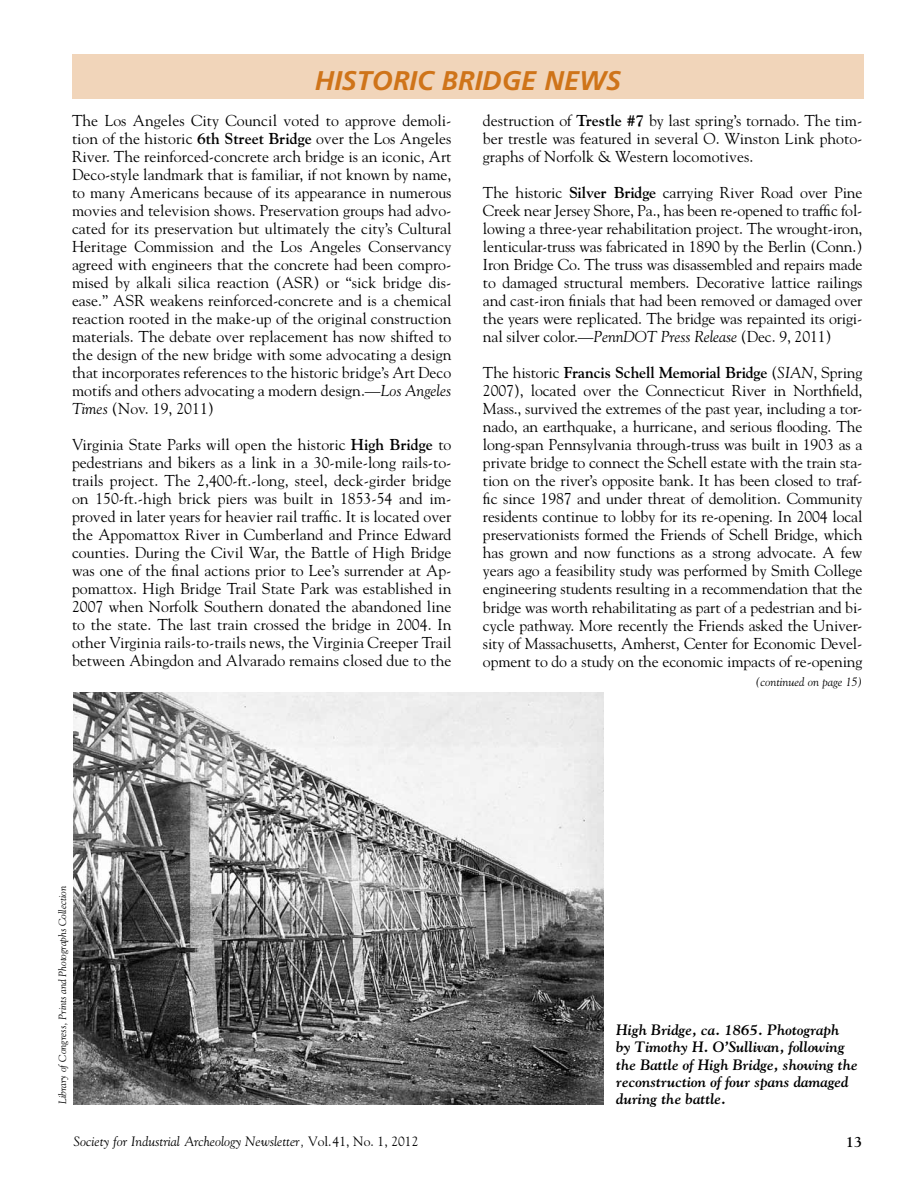
<style>
.page{position:relative;width:918px;height:1188px;background:#fff}
.page>*{position:absolute;margin:0;border:0;box-sizing:border-box;transform-origin:0 0}
.t1{font:italic 700 27px "Frutiger LT Std";color:#cf7419}
.t2{font:15.75px/18px "Goudy Std";color:#000;text-align:justify}
.t3{font:italic 700 15px/17.2px "Goudy Std";color:#000}
.t4{font:700 15px "Goudy Std";color:#000}
.t5{font:italic 13.5px "Goudy Std";color:#000}
.t6{font:italic 12px "Goudy Std";color:#000}
.t7{font:italic 10.5px "Goudy Std";color:#000}
.s1{font-weight:700}
.s2{font-style:italic}
.s3{font-style:normal}
</style>
<div class="page">
<div style="left:72px;top:54px;width:792px;height:45px;background:#f1d5ba"></div>
<img style="left:74px;top:692px;width:530px;height:413px">
<h1 class="t1" style="left:315px;top:64px;width:93px">HISTORIC</h1>
<h1 class="t1" style="left:442px;top:64px;width:180px">BRIDGE NEWS</h1>
<p class="t2" style="left:72px;top:112px;width:381px">The Los Angeles City Council voted to approve demoli&shy;tion of the historic <span class="s1">6th Street Bridge</span> over the Los Angeles River. The reinforced-concrete arch bridge is an iconic, Art Deco-style landmark that is familiar, if not known by name, to many Americans because of its appearance in numerous movies and television shows. Preservation groups had advo&shy;cated for its preservation but ultimately the city’s Cultural Heritage Commission and the Los Angeles Conservancy agreed with engineers that the concrete had been compro&shy;mised by alkali silica reaction (ASR) or “sick bridge dis&shy;ease.” ASR weakens reinforced-concrete and is a chemical reaction rooted in the make-up of the original construction materials. The debate over replacement has now shifted to the design of the new bridge with some advocating a design that incorporates references to the historic bridge’s Art Deco motifs and others advocating a modern design.—<span class="s2">Los Angeles Times</span> (Nov. 19, 2011)</p>
<p class="t2" style="left:72px;top:436px;width:381px">Virginia State Parks will open the historic <span class="s1">High Bridge</span> to pedestrians and bikers as a link in a 30-mile-long rails-to&shy;trails project. The 2,400-ft.-long, steel, deck-girder bridge on 150-ft.-high brick piers was built in 1853-54 and im&shy;proved in later years for heavier rail traffic. It is located over the Appomattox River in Cumberland and Prince Edward counties. During the Civil War, the Battle of High Bridge was one of the final actions prior to Lee’s surrender at Ap&shy;pomattox. High Bridge Trail State Park was established in 2007 when Norfolk Southern donated the abandoned line to the state. The last train crossed the bridge in 2004. In other Virginia rails-to-trails news, the Virginia Creeper Trail between Abingdon and Alvarado remains closed due to the</p>
<p class="t2" style="left:483px;top:112px;width:381px">destruction of <span class="s1">Trestle #7</span> by last spring’s tornado. The tim&shy;ber trestle was featured in several O. Winston Link photo&shy;graphs of Norfolk &amp; Western locomotives.</p>
<p class="t2" style="left:483px;top:184px;width:381px">The historic <span class="s1">Silver Bridge</span> carrying River Road over Pine Creek near Jersey Shore, Pa., has been re-opened to traffic fol&shy;lowing a three-year rehabilitation project. The wrought-iron, lenticular-truss was fabricated in 1890 by the Berlin (Conn.)<br>Iron Bridge Co. The truss was disassembled and repairs made to damaged structural members. Decorative lattice railings and cast-iron finials that had been removed or damaged over the years were replicated. The bridge was repainted its origi&shy;nal silver color.—<span class="s2">PennDOT Press Release</span> (Dec. 9, 2011)</p>
<p class="t2" style="left:483px;top:364px;width:381px">The historic <span class="s1">Francis Schell Memorial Bridge</span> (<span class="s2">SIAN</span>, Spring 2007), located over the Connecticut River in Northfield, Mass., survived the extremes of the past year, including a tor&shy;nado, an earthquake, a hurricane, and serious flooding. The long-span Pennsylvania through-truss was built in 1903 as a private bridge to connect the Schell estate with the train sta&shy;tion on the river’s opposite bank. It has been closed to traf&shy;fic since 1987 and under threat of demolition. Community residents continue to lobby for its re-opening. In 2004 local preservationists formed the Friends of Schell Bridge, which has grown and now functions as a strong advocate. A few years ago a feasibility study was performed by Smith College engineering students resulting in a recommendation that the bridge was worth rehabilitating as part of a pedestrian and bi&shy;cycle pathway. More recently the Friends asked the Univer&shy;sity of Massachusetts, Amherst, Center for Economic Devel&shy;opment to do a study on the economic impacts of re-opening</p>
<p class="t7" style="left:56px;top:1104px;width:220px;rotate:-90deg">Library of Congress, Prints and Photographs Collection</p>
<p class="t6" style="left:756px;top:675px;width:108px">(continued on page 15)</p>
<p class="t3" style="left:616px;top:1021px;width:243px">High Bridge, ca. 1865. Photograph<br>by Timothy H. O’Sullivan, following the Battle of High Bridge, showing the reconstruction of four spans damaged during the battle.</p>
<p class="t5" style="left:74px;top:1133px;width:346px">Society for Industrial Archeology Newsletter, <span class="s3">Vol.41, No. 1, 2012</span></p>
<p class="t4" style="left:846px;top:1133px;width:18px">13</p>
</div>
